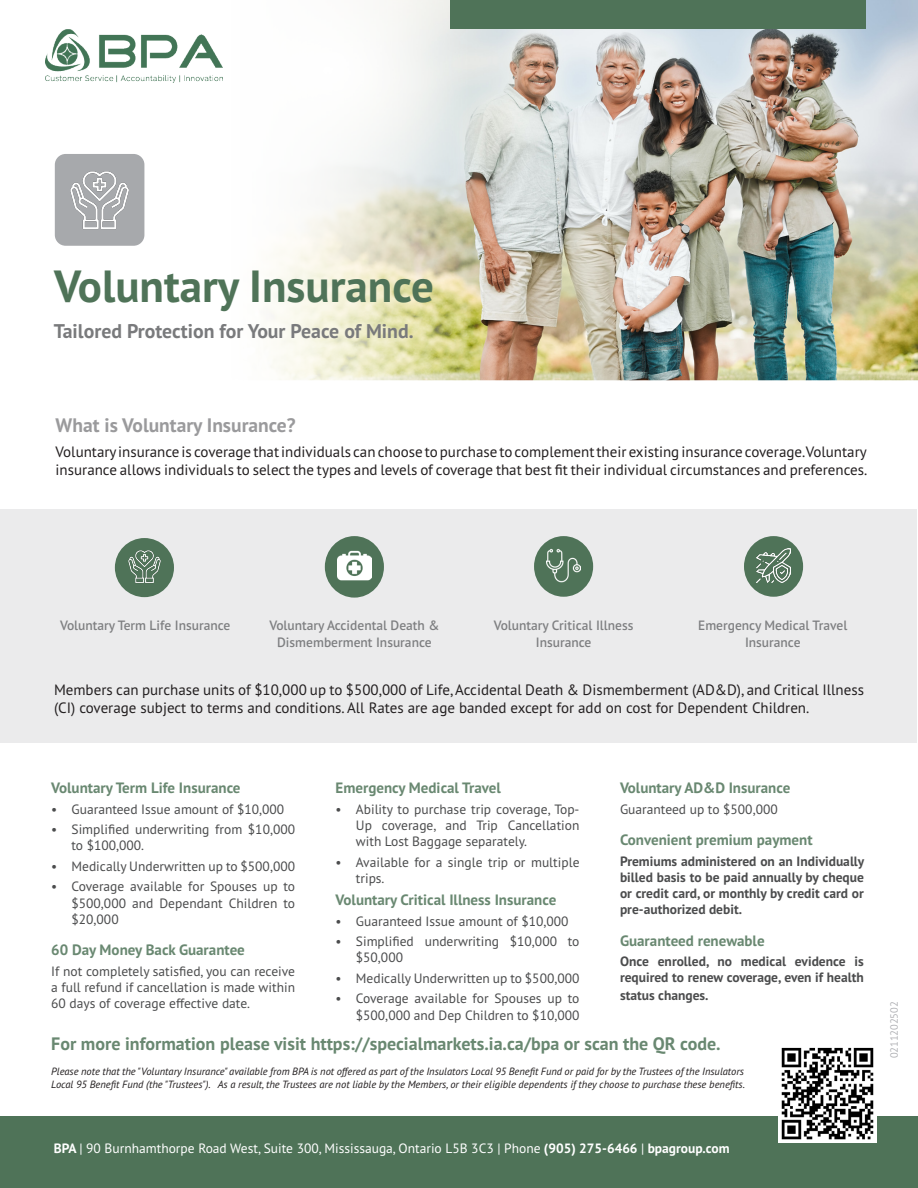
<style>
.page{position:relative;width:918px;height:1188px;background:#fff}
.page>*{position:absolute;margin:0;border:0;box-sizing:border-box;transform-origin:0 0}
.t1{font:700 45px "PT Sans Pro";color:#4f7358}
.small_grey_text{font:700 19.8px "PT Sans Pro";color:#797a7c}
.small_grey_text-2{font:700 19.5px "PT Sans Pro";color:#9a9a9c}
.Paragraph_Style_7{font:700 18px "PT Sans Pro";color:#698871}
.Paragraph_Style_1{font:15px/18px "PT Sans Pro";color:#231f20}
.Paragraph_Style_7-2{font:700 15px "PT Sans Pro";color:#698871}
.Paragraph_Style_8{font:13.5px/16.2px "PT Sans Pro";color:#4b4c4d}
.Paragraph_Style_8-2{font:700 13.5px/16.2px "PT Sans Pro";color:#4b4c4d;text-align:justify}
.Paragraph_Style_5{font:600 13.5px/16.2px "PT Sans Pro";color:#7e7f81;text-align:center}
.t2{font:13.5px "PT Sans Pro";color:#fff}
.Paragraph_Style_1-2{font:italic 10.5px/12.6px "PT Sans Pro";color:#231f20}
.t3{font:300 10.5px "PT Sans Pro";color:#a8a9ad}
.s1{font-weight:700}
</style>
<div class="page">
<img style="left:222px;top:0;width:696px;height:380px">
<div style="left:0;top:509px;width:917px;height:234px;background:#ebebec"></div>
<img style="left:45px;top:29px;width:177px;height:54px">
<div style="left:0;top:1117px;width:918px;height:71px;background:#4f7358"></div>
<div style="left:450px;top:0;width:416px;height:29px;background:#4f7358"></div>
<div style="left:115px;top:538px;width:59px;height:59px;background:#4f7358;border-radius:50%"></div>
<div style="left:325px;top:536px;width:59px;height:62px;background:#4f7358;border-radius:50%"></div>
<div style="left:534px;top:536px;width:59px;height:61px;background:#4f7358;border-radius:50%"></div>
<div style="left:744px;top:536px;width:59px;height:61px;background:#4f7358;border-radius:50%"></div>
<img style="left:128px;top:550px;width:33px;height:33px">
<img style="left:337px;top:550px;width:34px;height:31px">
<img style="left:757px;top:548px;width:33px;height:34px">
<img style="left:547px;top:548px;width:34px;height:34px">
<div style="left:55px;top:154px;width:89px;height:92px;background:#a7a9ac;border-radius:11px"></div>
<img style="left:70px;top:171px;width:59px;height:59px">
<img style="left:779px;top:1047px;width:98px;height:96px">
<p class="t1" style="left:54px;top:257px;width:381px">Voluntary Insurance</p>
<p class="small_grey_text" style="left:54px;top:318px;width:361px">Tailored Protection for Your Peace of Mind.</p>
<p class="small_grey_text-2" style="left:56px;top:412px;width:242px">What is Voluntary Insurance?</p>
<p class="Paragraph_Style_1" style="left:56px;top:442px;width:813px">Voluntary insurance is coverage that individuals can choose to purchase to complement their existing insurance coverage.Voluntary insurance allows individuals to select the types and levels of coverage that best fit their individual circumstances and preferences.</p>
<p class="Paragraph_Style_5" style="left:60px;top:617px;width:172px">Voluntary Term Life Insurance</p>
<p class="Paragraph_Style_5" style="left:269px;top:617px;width:172px">Voluntary Accidental Death &amp;<br>Dismemberment Insurance</p>
<p class="Paragraph_Style_5" style="left:494px;top:617px;width:141px">Voluntary Critical Illness<br>Insurance</p>
<p class="Paragraph_Style_5" style="left:698px;top:617px;width:151px">Emergency Medical Travel<br>Insurance</p>
<p class="Paragraph_Style_1" style="left:54px;top:680px;width:812px">Members can purchase units of $10,000 up to $500,000 of Life, Accidental Death &amp; Dismemberment (AD&amp;D), and Critical Illness (CI) coverage subject to terms and conditions. All Rates are age banded except for add on cost for Dependent Children.</p>
<p class="Paragraph_Style_7-2" style="left:51px;top:778px;width:191px">Voluntary Term Life Insurance</p>
<p class="Paragraph_Style_8" style="left:51px;top:800px;width:234px">• Guaranteed Issue amount of $10,000</p>
<p class="Paragraph_Style_8" style="left:72px;top:821px;width:225px;text-indent:-20px">• Simplified underwriting from $10,000 to $100,000.</p>
<p class="Paragraph_Style_8" style="left:51px;top:858px;width:245px">• Medically Underwritten up to $500,000</p>
<p class="Paragraph_Style_8" style="left:72px;top:878px;width:225px;text-align:justify;text-indent:-20px">• Coverage available for Spouses up to $500,000 and Dependant Children to $20,000</p>
<p class="Paragraph_Style_7-2" style="left:51px;top:940px;width:195px">60 Day Money Back Guarantee</p>
<p class="Paragraph_Style_8" style="left:51px;top:963px;width:245px;text-align:justify">If not completely satisfied, you can receive a full refund if cancellation is made within 60 days of coverage effective date.</p>
<p class="Paragraph_Style_7-2" style="left:336px;top:778px;width:167px">Emergency Medical Travel</p>
<p class="Paragraph_Style_8" style="left:356px;top:800px;width:225px;text-align:justify;text-indent:-20px">• Ability to purchase trip coverage, Top-Up coverage, and Trip Cancellation with Lost Baggage separately.</p>
<p class="Paragraph_Style_8" style="left:356px;top:853px;width:225px;text-indent:-20px">• Available for a single trip or multiple trips.</p>
<p class="Paragraph_Style_7-2" style="left:336px;top:890px;width:222px">Voluntary Critical Illness Insurance</p>
<p class="Paragraph_Style_8" style="left:336px;top:912px;width:234px">• Guaranteed Issue amount of $10,000</p>
<p class="Paragraph_Style_8" style="left:356px;top:933px;width:225px;text-indent:-20px">• Simplified underwriting $10,000 to $50,000</p>
<p class="Paragraph_Style_8" style="left:336px;top:970px;width:245px">• Medically Underwritten up to $500,000</p>
<p class="Paragraph_Style_8" style="left:336px;top:990px;width:245px;text-align:right">• Coverage available for Spouses up to $500,000 and Dep Children to $10,000</p>
<p class="Paragraph_Style_7-2" style="left:620px;top:778px;width:172px">Voluntary AD&amp;D Insurance</p>
<p class="Paragraph_Style_8" style="left:620px;top:800px;width:159px">Guaranteed up to $500,000</p>
<p class="Paragraph_Style_7-2" style="left:620px;top:830px;width:194px">Convenient premium payment</p>
<p class="Paragraph_Style_8-2" style="left:620px;top:853px;width:246px">Premiums administered on an Individually billed basis to be paid annually by cheque or credit card, or monthly by credit card or pre-authorized debit.</p>
<p class="Paragraph_Style_7-2" style="left:620px;top:931px;width:146px">Guaranteed renewable</p>
<p class="Paragraph_Style_8-2" style="left:620px;top:953px;width:245px">Once enrolled, no medical evidence is required to renew coverage, even if health</p>
<p class="Paragraph_Style_8-2" style="left:620px;top:987px;width:90px">status changes.</p>
<p class="Paragraph_Style_7" style="left:51px;top:1032px;width:671px">For more information please visit https://specialmarkets.ia.ca/bpa or scan the QR code.</p>
<p class="Paragraph_Style_1-2" style="left:51px;top:1065px;width:695px">Please note that the "Voluntary Insurance" available from BPA is not offered as part of the Insulators Local 95 Benefit Fund or paid for by the Trustees of the Insulators<br>Local 95 Benefit Fund (the "Trustees"). As a result, the Trustees are not liable by the Members, or their eligible dependents if they choose to purchase these benefits.</p>
<p class="t2" style="left:54px;top:1140px;width:677px"><span class="s1">BPA</span> | 90 Burnhamthorpe Road West, Suite 300, Mississauga, Ontario L5B 3C3 | Phone <span class="s1">(905) 275-6466</span> | <span class="s1">bpagroup.com</span></p>
<p class="t3" style="left:887px;top:1058px;width:58px;rotate:-90deg">0211202502</p>
</div>
